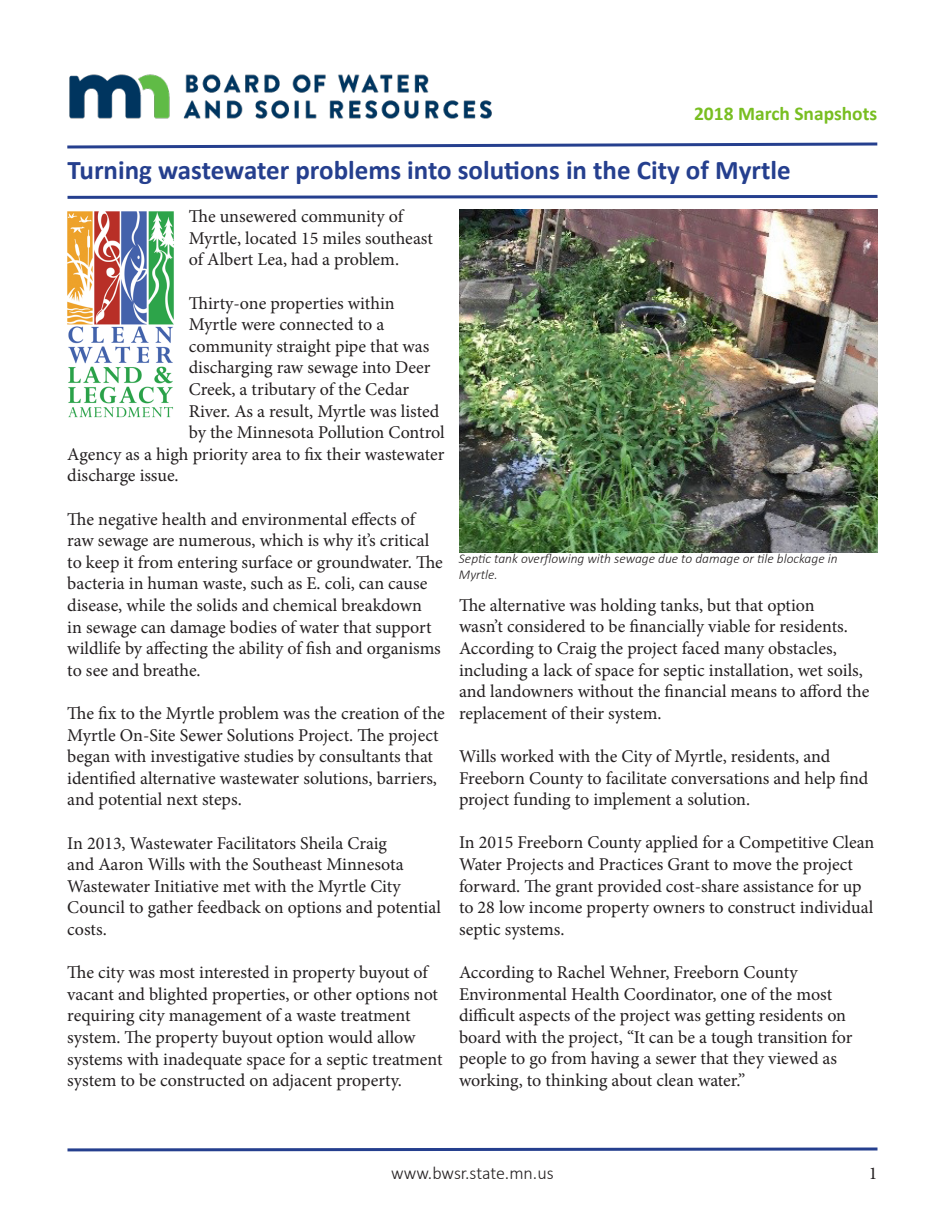
<style>
.page{position:relative;width:945px;height:1215px;background:#fff}
.page>*{position:absolute;margin:0;border:0;box-sizing:border-box;transform-origin:0 0}
.t1{font:700 27px "Calibri";color:#253f8e}
.t2{font:700 19.5px "Calibri";color:#78be21}
.t3{font:18px/21.6px "Minion Pro";color:#231f20}
.t4{font:300 18px "Calibri";letter-spacing:-.005em;color:#231f20}
.t5{font:italic 300 13.5px "Calibri";color:#231f20}
</style>
<div class="page">
<svg style="left:67px;top:194px;width:811px;height:5px"></svg>
<svg style="left:67px;top:142px;width:811px;height:7px"></svg>
<svg style="left:67px;top:1147px;width:811px;height:5px"></svg>
<img style="left:69px;top:74px;width:423px;height:45px">
<img style="left:67px;top:211px;width:107px;height:207px">
<img style="left:459px;top:209px;width:418px;height:343px">
<p class="t2" style="left:694px;top:101px;width:185px">2018 March Snapshots</p>
<p class="t1" style="left:68px;top:153px;width:725px">Turning wastewater problems into solutions in the City of Myrtle</p>
<p class="t3" style="left:189px;top:206px;width:246px">The unsewered community of<br>Myrtle, located 15 miles southeast of Albert Lea, had a problem.</p>
<p class="t3" style="left:189px;top:292px;width:208px">Thirty-one properties within</p>
<p class="t3" style="left:189px;top:314px;width:197px">Myrtle were connected to a</p>
<p class="t3" style="left:189px;top:335px;width:242px">community straight pipe that was</p>
<p class="t3" style="left:189px;top:357px;width:243px">discharging raw sewage into Deer</p>
<p class="t3" style="left:189px;top:379px;width:222px">Creek, a tributary of the Cedar</p>
<p class="t3" style="left:189px;top:400px;width:252px">River. As a result, Myrtle was listed</p>
<p class="t3" style="left:189px;top:422px;width:257px">by the Minnesota Pollution Control</p>
<p class="t3" style="left:67px;top:443px;width:379px">Agency as a high priority area to fix their wastewater</p>
<p class="t3" style="left:67px;top:465px;width:113px">discharge issue.</p>
<p class="t3" style="left:67px;top:508px;width:377px">The negative health and environmental effects of raw sewage are numerous, which is why it’s critical to keep it from entering surface or groundwater. The bacteria in human waste, such as E. coli, can cause disease, while the solids and chemical breakdown<br>in sewage can damage bodies of water that support wildlife by affecting the ability of fish and organisms to see and breathe.</p>
<p class="t3" style="left:67px;top:703px;width:379px">The fix to the Myrtle problem was the creation of the Myrtle On-Site Sewer Solutions Project. The project began with investigative studies by consultants that identified alternative wastewater solutions, barriers, and potential next steps.</p>
<p class="t3" style="left:67px;top:832px;width:375px">In 2013, Wastewater Facilitators Sheila Craig<br>and Aaron Wills with the Southeast Minnesota Wastewater Initiative met with the Myrtle City Council to gather feedback on options and potential costs.</p>
<p class="t3" style="left:67px;top:962px;width:377px">The city was most interested in property buyout of vacant and blighted properties, or other options not requiring city management of a waste treatment system. The property buyout option would allow systems with inadequate space for a septic treatment system to be constructed on adjacent property.</p>
<p class="t5" style="left:459px;top:550px;width:380px">Septic tank overflowing with sewage due to damage or tile blockage in</p>
<p class="t5" style="left:459px;top:566px;width:40px">Myrtle.</p>
<p class="t3" style="left:459px;top:594px;width:412px">The alternative was holding tanks, but that option<br>wasn’t considered to be financially viable for residents.<br>According to Craig the project faced many obstacles, including a lack of space for septic installation, wet soils, and landowners without the financial means to afford the replacement of their system.</p>
<p class="t3" style="left:459px;top:746px;width:411px">Wills worked with the City of Myrtle, residents, and<br>Freeborn County to facilitate conversations and help find project funding to implement a solution.</p>
<p class="t3" style="left:459px;top:832px;width:417px">In 2015 Freeborn County applied for a Competitive Clean Water Projects and Practices Grant to move the project forward. The grant provided cost-share assistance for up to 28 low income property owners to construct individual septic systems.</p>
<p class="t3" style="left:459px;top:962px;width:395px">According to Rachel Wehner, Freeborn County Environmental Health Coordinator, one of the most difficult aspects of the project was getting residents on board with the project, “It can be a tough transition for people to go from having a sewer that they viewed as working, to thinking about clean water.”</p>
<p class="t4" style="left:391px;top:1162px;width:164px">www.bwsr.state.mn.us</p>
<p class="t3" style="left:869px;top:1162px;width:10px">1</p>
</div>
